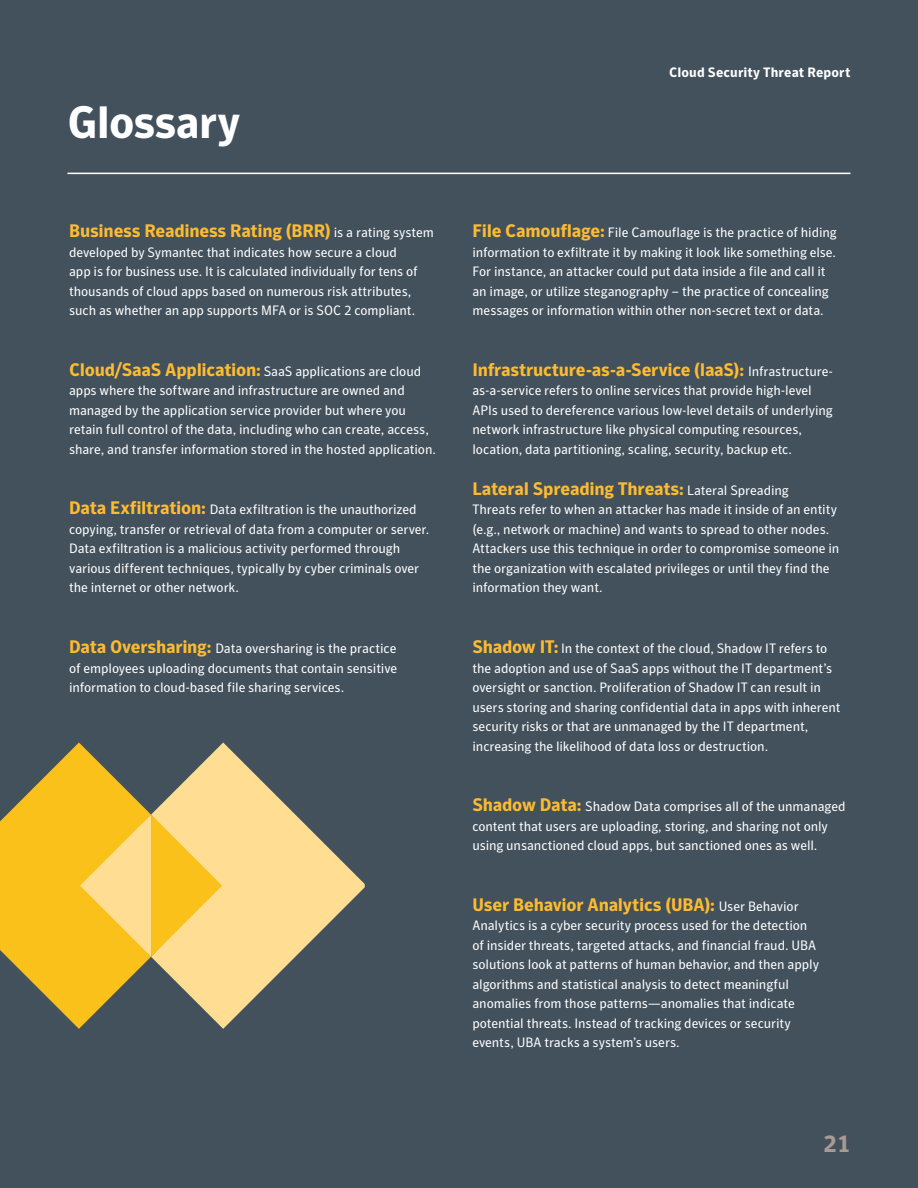
<style>
.page{position:relative;width:918px;height:1188px;background:#43515c}
.page>*{position:absolute;margin:0;border:0;box-sizing:border-box;transform-origin:0 0}
.Body_H2_Folio{font:700 45px "Symantec Sans";letter-spacing:-.015em;color:#fff}
.t1{font:700 24px "Symantec Sans";color:#a79b94}
.Body_-_Folio{font:700 18px "Symantec Sans";letter-spacing:-.015em;color:#fdbb30}
.Body_-_Folio-2{font:13.5px/19.5px "Symantec Sans";letter-spacing:-.01em;color:#fff}
.t2{font:700 13.5px "Symantec Sans";letter-spacing:.01em;color:#fff}
.s1{font-weight:400;font-size:13.5px;color:#fff}
.s2{font-weight:700;font-size:18px;color:#fdbb30}
</style>
<div class="page">
<hr style="left:68px;top:173px;width:782px;height:1px;background:#fff">
<svg style="left:0;top:742px;width:151px;height:287px;fill:#f9c11a"></svg>
<svg style="left:80px;top:815px;width:71px;height:142px;background:#fbcf56"></svg>
<svg style="left:151px;top:742px;width:214px;height:287px;fill:#ffdd92"></svg>
<p class="Body_H2_Folio" style="left:68px;top:96px;width:174px">Glossary</p>
<p class="Body_-_Folio" style="left:69px;top:220px;width:366px">Business Readiness Rating (BRR) <span class="s1">is a rating system</span></p>
<p class="Body_-_Folio-2" style="left:69px;top:242px;width:350px">developed by Symantec that indicates how secure a cloud app is for business use. It is calculated individually for tens of thousands of cloud apps based on numerous risk attributes, such as whether an app supports MFA or is SOC 2 compliant.</p>
<p class="Body_-_Folio-2" style="left:69px;top:361px;width:368px"><span class="s2">Cloud/SaaS Application:</span> SaaS applications are cloud apps where the software and infrastructure are owned and managed by the application service provider but where you retain full control of the data, including who can create, access, share, and transfer information stored in the hosted application.</p>
<p class="Body_-_Folio-2" style="left:69px;top:500px;width:362px"><span class="s2">Data Exfiltration:</span> Data exfiltration is the unauthorized copying, transfer or retrieval of data from a computer or server.<br>Data exfiltration is a malicious activity performed through various different techniques, typically by cyber criminals over the internet or other network.</p>
<p class="Body_-_Folio-2" style="left:69px;top:639px;width:330px;text-align:justify"><span class="s2">Data Oversharing:</span> Data oversharing is the practice of employees uploading documents that contain sensitive information to cloud-based file sharing services.</p>
<p class="t2" style="left:669px;top:64px;width:183px">Cloud Security Threat Report</p>
<p class="Body_-_Folio-2" style="left:472px;top:223px;width:366px"><span class="s2">File Camouflage:</span> File Camouflage is the practice of hiding information to exfiltrate it by making it look like something else.<br>For instance, an attacker could put data inside a file and call it an image, or utilize steganography – the practice of concealing messages or information within other non-secret text or data.</p>
<p class="Body_-_Folio" style="left:472px;top:359px;width:362px">Infrastructure-as-a-Service (IaaS): <span class="s1">Infrastructure-</span></p>
<p class="Body_-_Folio-2" style="left:472px;top:381px;width:362px">as-a-service refers to online services that provide high-level APIs used to dereference various low-level details of underlying network infrastructure like physical computing resources, location, data partitioning, scaling, security, backup etc.</p>
<p class="Body_-_Folio" style="left:472px;top:478px;width:318px">Lateral Spreading Threats: <span class="s1">Lateral Spreading</span></p>
<p class="Body_-_Folio-2" style="left:472px;top:500px;width:368px">Threats refer to when an attacker has made it inside of an entity (e.g., network or machine) and wants to spread to other nodes.<br>Attackers use this technique in order to compromise someone in the organization with escalated privileges or until they find the information they want.</p>
<p class="Body_-_Folio-2" style="left:472px;top:639px;width:370px"><span class="s2">Shadow IT:</span> In the context of the cloud, Shadow IT refers to the adoption and use of SaaS apps without the IT department’s oversight or sanction. Proliferation of Shadow IT can result in users storing and sharing confidential data in apps with inherent security risks or that are unmanaged by the IT department, increasing the likelihood of data loss or destruction.</p>
<p class="Body_-_Folio-2" style="left:472px;top:797px;width:375px"><span class="s2">Shadow Data:</span> Shadow Data comprises all of the unmanaged content that users are uploading, storing, and sharing not only using unsanctioned cloud apps, but sanctioned ones as well.</p>
<p class="Body_-_Folio" style="left:472px;top:894px;width:328px">User Behavior Analytics (UBA): <span class="s1">User Behavior</span></p>
<p class="Body_-_Folio-2" style="left:472px;top:916px;width:348px">Analytics is a cyber security process used for the detection of insider threats, targeted attacks, and financial fraud. UBA solutions look at patterns of human behavior, and then apply algorithms and statistical analysis to detect meaningful anomalies from those patterns—anomalies that indicate potential threats. Instead of tracking devices or security events, UBA tracks a system’s users.</p>
<p class="t1" style="left:824px;top:1129px;width:28px">21</p>
</div>
